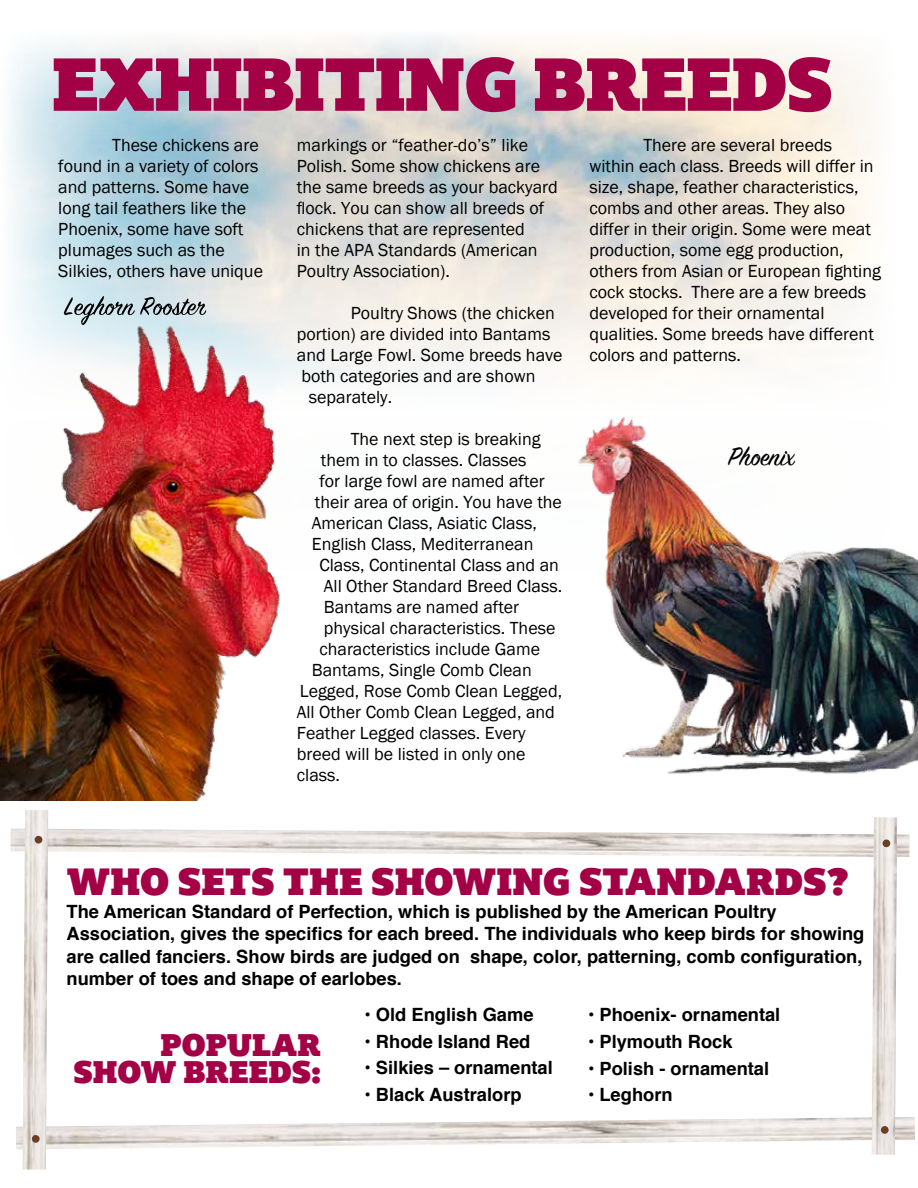
<style>
.page{position:relative;width:918px;height:1188px;background:#fff}
.page>*{position:absolute;margin:0;border:0;box-sizing:border-box;transform-origin:0 0}
.t1{font:73.95px "Plume Ad";letter-spacing:-.02em;color:#a30046}
.t2{font:37.5px "Plume Ad";color:#a30046}
.t3{font:30.9px/27.2px "Plume Ad";letter-spacing:-.005em;color:#a30046;text-align:right}
.t4{font:28.5px "Sign Painter House Script";color:#000}
.t5{font:700 18.3px/22.5px "Helvetica";color:#000}
.t6{font:18px/21px "Franklin Gothic";color:#000}
</style>
<div class="page">
<img style="left:0;top:309px;width:351px;height:491px">
<img style="left:468px;top:394px;width:450px;height:380px">
<svg style="left:64px;top:296px;width:142px;height:29px;background:#abbbc1"></svg>
<img style="left:10px;top:829px;width:900px;height:28px">
<img style="left:16px;top:1117px;width:899px;height:32px">
<img style="left:23px;top:810px;width:25px;height:360px">
<div style="left:35px;top:836px;width:7px;height:8px;background:#6a3f24;border-radius:50%"></div>
<div style="left:32px;top:1135px;width:8px;height:8px;background:#6a3f24;border-radius:50%"></div>
<img style="left:872px;top:817px;width:25px;height:338px">
<div style="left:883px;top:840px;width:7px;height:7px;background:#6a3f24;border-radius:50%"></div>
<div style="left:881px;top:1126px;width:8px;height:8px;background:#6a3f24;border-radius:50%"></div>
<h1 class="t1" style="left:52px;top:37px;width:782px">EXHIBITING BREEDS</h1>
<p class="t6" style="left:297px;top:135px;width:263px">markings or “feather-do’s” like<br>Polish. Some show chickens are the same breeds as your backyard flock. You can show all breeds of chickens that are represented<br>in the APA Standards (American<br>Poultry Association).</p>
<p class="t6" style="left:351px;top:303px;width:206px">Poultry Shows (the chicken</p>
<p class="t6" style="left:297px;top:324px;width:255px">portion) are divided into Bantams</p>
<p class="t6" style="left:297px;top:345px;width:267px">and Large Fowl. Some breeds have</p>
<p class="t6" style="left:301px;top:366px;width:236px">both categories and are shown</p>
<p class="t6" style="left:309px;top:387px;width:85px">separately.</p>
<p class="t6" style="left:351px;top:429px;width:191px">The next step is breaking</p>
<p class="t6" style="left:321px;top:450px;width:207px">them in to classes. Classes</p>
<p class="t6" style="left:319px;top:471px;width:227px">for large fowl are named after</p>
<p class="t6" style="left:315px;top:492px;width:249px">their area of origin. You have the</p>
<p class="t6" style="left:312px;top:513px;width:227px">American Class, Asiatic Class,</p>
<p class="t6" style="left:312px;top:534px;width:223px">English Class, Mediterranean</p>
<p class="t6" style="left:319px;top:555px;width:241px">Class, Continental Class and an</p>
<p class="t6" style="left:324px;top:576px;width:240px">All Other Standard Breed Class.</p>
<p class="t6" style="left:324px;top:597px;width:197px">Bantams are named after</p>
<p class="t6" style="left:324px;top:618px;width:233px">physical characteristics. These</p>
<p class="t6" style="left:319px;top:639px;width:222px">characteristics include Game</p>
<p class="t6" style="left:312px;top:660px;width:222px">Bantams, Single Comb Clean</p>
<p class="t6" style="left:300px;top:681px;width:264px">Legged, Rose Comb Clean Legged,</p>
<p class="t6" style="left:297px;top:702px;width:260px">All Other Comb Clean Legged, and</p>
<p class="t6" style="left:297px;top:723px;width:230px">Feather Legged classes. Every</p>
<p class="t6" style="left:297px;top:744px;width:230px">breed will be listed in only one</p>
<p class="t6" style="left:297px;top:765px;width:45px">class.</p>
<p class="t6" style="left:589px;top:135px;width:293px;text-indent:54px">There are several breeds within each class. Breeds will differ in size, shape, feather characteristics, combs and other areas. They also differ in their origin. Some were meat production, some egg production, others from Asian or European fighting cock stocks. There are a few breeds developed for their ornamental qualities. Some breeds have different colors and patterns.</p>
<p class="t6" style="left:58px;top:135px;width:206px;text-indent:54px">These chickens are found in a variety of colors and patterns. Some have long tail feathers like the<br>Phoenix, some have soft plumages such as the<br>Silkies, others have unique</p>
<h3 class="t4" style="left:728px;top:439px;width:69px">Phoenix</h3>
<h2 class="t2" style="left:67px;top:858px;width:784px">WHO SETS THE SHOWING STANDARDS?</h2>
<p class="t5" style="left:67px;top:900px;width:799px">The American Standard of Perfection, which is published by the American Poultry Association, gives the specifics for each breed. The individuals who keep birds for showing are called fanciers. Show birds are judged on shape, color, patterning, comb configuration, number of toes and shape of earlobes.</p>
<h3 class="t3" style="left:74px;top:1031px;width:249px">POPULAR<br>SHOW BREEDS:</h3>
<p class="t5" style="left:364px;top:1004px;width:171px">• Old English Game</p>
<p class="t5" style="left:364px;top:1030px;width:167px">• Rhode Island Red</p>
<p class="t5" style="left:364px;top:1057px;width:190px">• Silkies – ornamental</p>
<p class="t5" style="left:364px;top:1083px;width:159px">• Black Australorp</p>
<p class="t5" style="left:588px;top:1004px;width:194px">• Phoenix- ornamental</p>
<p class="t5" style="left:588px;top:1031px;width:146px">• Plymouth Rock</p>
<p class="t5" style="left:588px;top:1057px;width:183px">• Polish - ornamental</p>
<p class="t5" style="left:588px;top:1084px;width:86px">• Leghorn</p>
</div>
